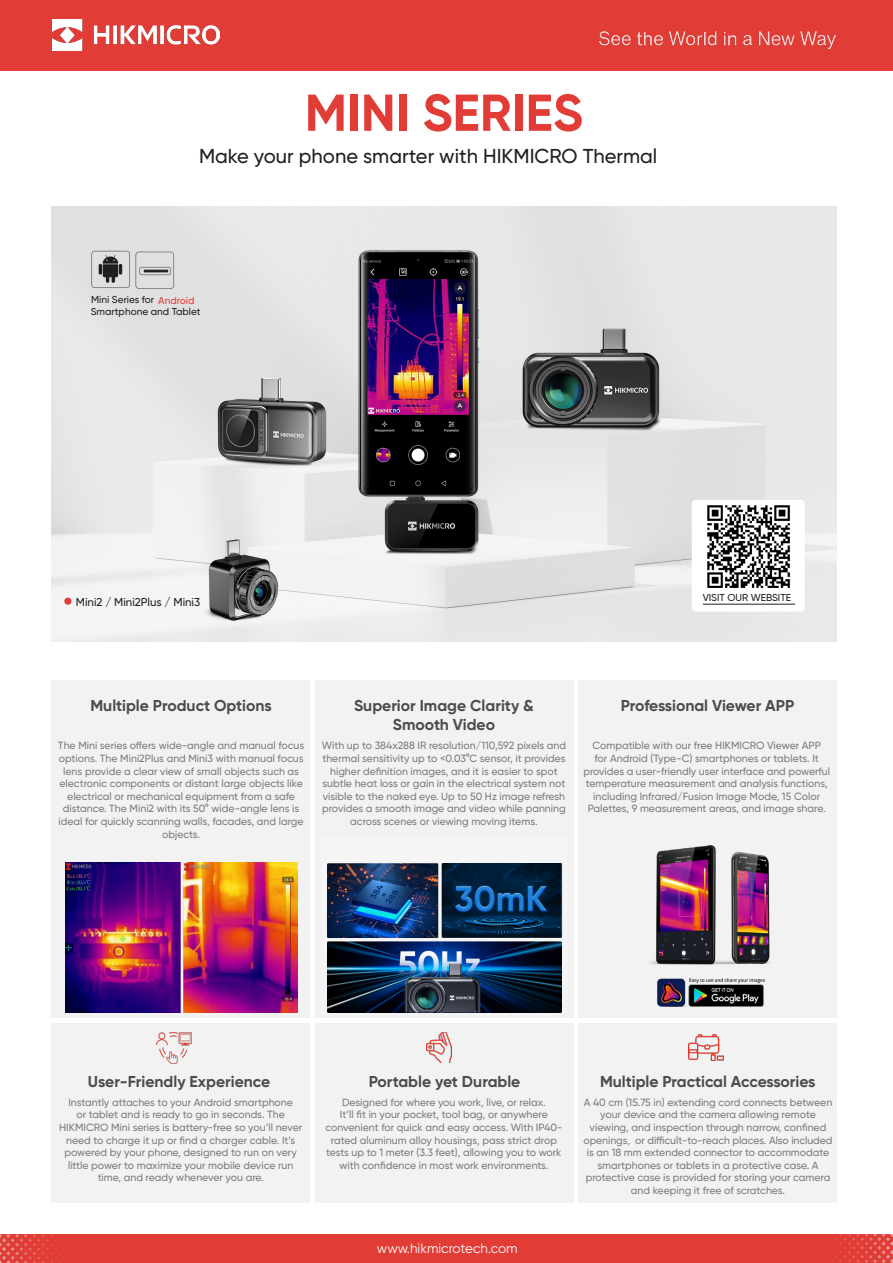
<style>
.page{position:relative;width:893px;height:1263px;background:#fff}
.page>*{position:absolute;margin:0;border:0;box-sizing:border-box;transform-origin:0 0}
.t1{font:700 51.75px "Gilroy";color:#e13d36}
.t2{font:500 20.1px "Gilroy";color:#231f20}
.t3{font:700 15.75px "Gilroy";color:#4b4c4d}
.t4{font:13.5px "Gilroy";color:#fff}
.t5{font:500 11.4px "Gilroy";color:#231f20}
.t6{font:500 10.5px/12.6px "Gilroy";color:#7a7c7f;text-align:center}
.t7{font:500 10.05px "Gilroy";color:#231f20}
.s1{color:#e13d36}
</style>
<div class="page">
<div style="left:0;top:0;width:893px;height:70px;background:#e13d36"></div>
<img style="left:52px;top:19px;width:168px;height:32px">
<img style="left:600px;top:32px;width:236px;height:17px">
<div style="left:0;top:1234px;width:893px;height:29px;background:#e13d36"></div>
<img style="left:0;top:1234px;width:65px;height:29px">
<img style="left:823px;top:1234px;width:70px;height:29px">
<div style="left:52px;top:680px;width:258px;height:338px;background:#f2f2f2"></div>
<div style="left:52px;top:1023px;width:258px;height:179px;background:#f2f2f2"></div>
<div style="left:315px;top:680px;width:258px;height:338px;background:#f2f2f2"></div>
<div style="left:315px;top:1023px;width:258px;height:179px;background:#f2f2f2"></div>
<div style="left:578px;top:680px;width:258px;height:338px;background:#f2f2f2"></div>
<div style="left:578px;top:1023px;width:258px;height:179px;background:#f2f2f2"></div>
<img style="left:52px;top:206px;width:784px;height:436px">
<div style="left:692px;top:500px;width:113px;height:112px;background:#fff;border-radius:4px"></div>
<img style="left:707px;top:505px;width:83px;height:83px">
<hr style="left:703px;top:604px;width:92px;height:1px;background:#231f20">
<div style="left:64px;top:598px;width:7px;height:7px;background:#e13d36;border-radius:50%"></div>
<img style="left:65px;top:862px;width:233px;height:150px">
<div style="left:321px;top:839px;width:245px;height:176px;background:#f5f5f5"></div>
<img style="left:327px;top:863px;width:236px;height:149px">
<img style="left:645px;top:845px;width:127px;height:161px">
<img style="left:157px;top:1033px;width:34px;height:30px">
<img style="left:426px;top:1032px;width:25px;height:30px">
<img style="left:689px;top:1035px;width:34px;height:25px">
<p class="t1" style="left:305px;top:80px;width:280px">MINI SERIES</p>
<p class="t2" style="left:199px;top:144px;width:460px">Make your phone smarter with HIKMICRO Thermal</p>
<p class="t7" style="left:91px;top:294px;width:105px">Mini Series for <span class="s1">Android</span></p>
<p class="t7" style="left:91px;top:305px;width:111px">Smartphone and Tablet</p>
<p class="t5" style="left:76px;top:595px;width:126px">Mini2 / Mini2Plus / Mini3</p>
<p class="t3" style="left:90px;top:696px;width:183px">Multiple Product Options</p>
<p class="t3" style="left:354px;top:696px;width:181px">Superior Image Clarity &amp;</p>
<p class="t3" style="left:393px;top:715px;width:104px">Smooth Video</p>
<p class="t7" style="left:703px;top:592px;width:90px">VISIT OUR WEBSITE</p>
<p class="t3" style="left:621px;top:696px;width:175px">Professional Viewer APP</p>
<p class="t6" style="left:58px;top:739px;width:248px">The Mini series offers wide-angle and manual focus options. The Mini2Plus and Mini3 with manual focus lens provide a clear view of small objects such as electronic components or distant large objects like electrical or mechanical equipment from a safe distance. The Mini2 with its 50° wide-angle lens is ideal for quickly scanning walls, facades, and large objects.</p>
<p class="t6" style="left:322px;top:739px;width:246px">With up to 384x288 IR resolution/110,592 pixels and thermal sensitivity up to &lt;0.03°C sensor, it provides higher definition images, and it is easier to spot subtle heat loss or gain in the electrical system not visible to the naked eye. Up to 50 Hz image refresh provides a smooth image and video while panning across scenes or viewing moving items.</p>
<p class="t6" style="left:583px;top:739px;width:248px">Compatible with our free HIKMICRO Viewer APP<br>for Android (Type-C) smartphones or tablets. It provides a user-friendly user interface and powerful temperature measurement and analysis functions, including Infrared/Fusion Image Mode, 15 Color Palettes, 9 measurement areas, and image share.</p>
<p class="t3" style="left:88px;top:1072px;width:184px">User-Friendly Experience</p>
<p class="t3" style="left:369px;top:1072px;width:153px">Portable yet Durable</p>
<p class="t3" style="left:600px;top:1072px;width:217px">Multiple Practical Accessories</p>
<p class="t6" style="left:59px;top:1096px;width:245px">Instantly attaches to your Android smartphone<br>or tablet and is ready to go in seconds. The HIKMICRO Mini series is battery-free so you’ll never need to charge it up or find a charger cable. It’s powered by your phone, designed to run on very little power to maximize your mobile device run time, and ready whenever you are.</p>
<p class="t6" style="left:342px;top:1096px;width:205px">Designed for where you work, live, or relax.</p>
<p class="t6" style="left:583px;top:1096px;width:251px">A 40 cm (15.75 in) extending cord connects between your device and the camera allowing remote viewing, and inspection through narrow, confined openings, or difficult-to-reach places. Also included is an 18 mm extended connector to accommodate smartphones or tablets in a protective case. A protective case is provided for storing your camera and keeping it free of scratches.</p>
<p class="t6" style="left:325px;top:1108px;width:239px">It’ll fit in your pocket, tool bag, or anywhere convenient for quick and easy access. With IP40- rated aluminum alloy housings, pass strict drop tests up to 1 meter (3.3 feet), allowing you to work with confidence in most work environments.</p>
<p class="t4" style="left:377px;top:1239px;width:142px">www.hikmicrotech.com</p>
</div>
